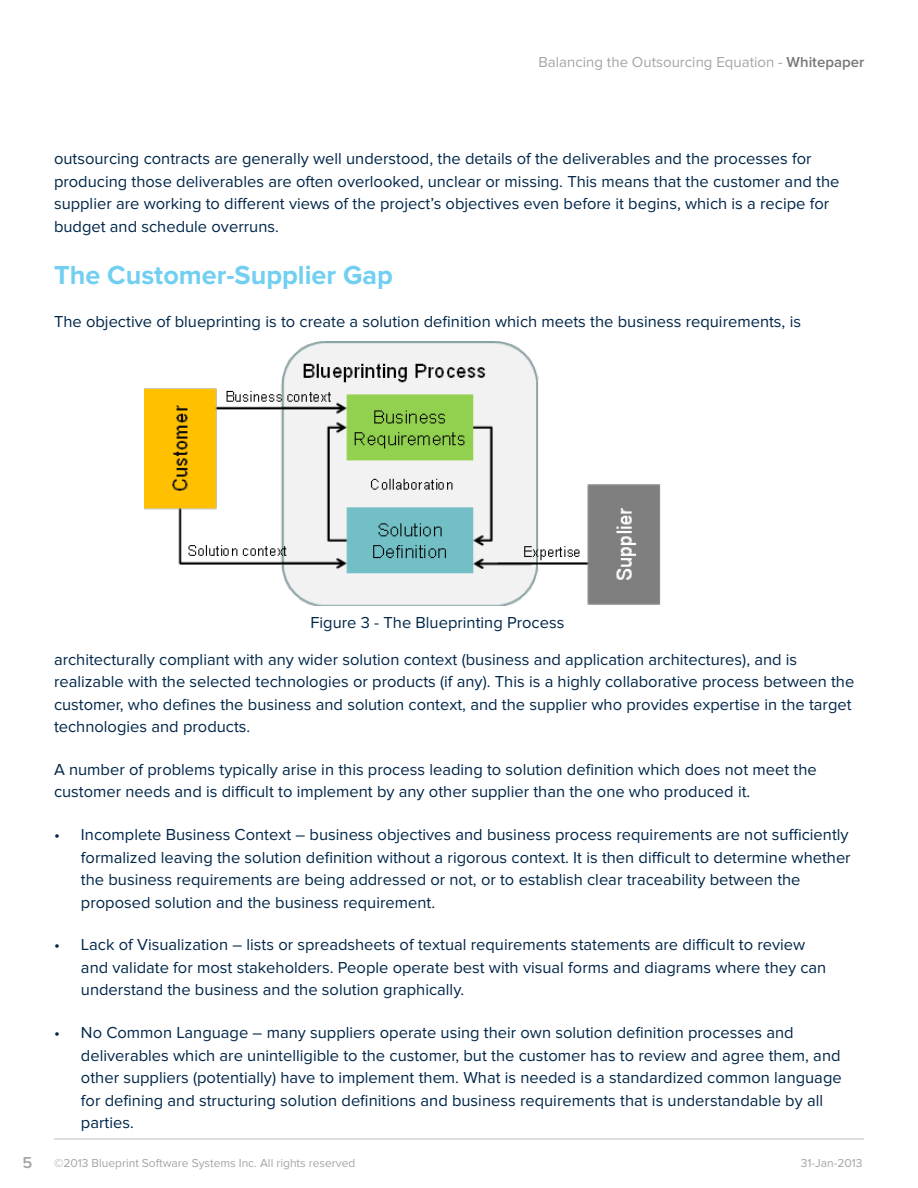
<style>
.page{position:relative;width:918px;height:1188px;background:#fff}
.page>*{position:absolute;margin:0;border:0;box-sizing:border-box;transform-origin:0 0}
.t1{font:700 27px "Proxima Nova";color:#71cff1}
.t2{font:16.5px/22.5px "Proxima Nova";color:#002649}
.t3{font:600 16.5px "Proxima Nova";color:#a3a5a8}
.t4{font:15px "Proxima Nova";color:#a3a5a8}
.t5{font:12px "Proxima Nova";color:#a3a5a8}
.s1{font-weight:600;color:#757779}
</style>
<div class="page">
<hr style="left:54px;top:1138px;width:810px;height:2px;background:#d1d3d4">
<img style="left:145px;top:341px;width:515px;height:265px">
<p class="t4" style="left:539px;top:53px;width:327px">Balancing the Outsourcing Equation - <span class="s1">Whitepaper</span></p>
<p class="t2" style="left:54px;top:148px;width:787px">outsourcing contracts are generally well understood, the details of the deliverables and the processes for producing those deliverables are often overlooked, unclear or missing. This means that the customer and the supplier are working to different views of the project’s objectives even before it begins, which is a recipe for budget and schedule overruns.</p>
<h1 class="t1" style="left:54px;top:260px;width:341px">The Customer-Supplier Gap</h1>
<p class="t2" style="left:54px;top:311px;width:749px">The objective of blueprinting is to create a solution definition which meets the business requirements, is</p>
<p class="t2" style="left:310px;top:612px;width:255px">Figure 3 - The Blueprinting Process</p>
<p class="t2" style="left:54px;top:648px;width:802px">architecturally compliant with any wider solution context (business and application architectures), and is realizable with the selected technologies or products (if any). This is a highly collaborative process between the customer, who defines the business and solution context, and the supplier who provides expertise in the target technologies and products.</p>
<p class="t2" style="left:54px;top:758px;width:764px">A number of problems typically arise in this process leading to solution definition which does not meet the customer needs and is difficult to implement by any other supplier than the one who produced it.</p>
<p class="t2" style="left:81px;top:824px;width:771px;text-indent:-27px">• Incomplete Business Context – business objectives and business process requirements are not sufficiently formalized leaving the solution definition without a rigorous context. It is then difficult to determine whether the business requirements are being addressed or not, or to establish clear traceability between the proposed solution and the business requirement.</p>
<p class="t2" style="left:81px;top:934px;width:747px;text-indent:-27px">• Lack of Visualization – lists or spreadsheets of textual requirements statements are difficult to review and validate for most stakeholders. People operate best with visual forms and diagrams where they can understand the business and the solution graphically.</p>
<p class="t2" style="left:81px;top:1022px;width:762px;text-indent:-27px">• No Common Language – many suppliers operate using their own solution definition processes and deliverables which are unintelligible to the customer, but the customer has to review and agree them, and other suppliers (potentially) have to implement them. What is needed is a standardized common language for defining and structuring solution definitions and business requirements that is understandable by all parties.</p>
<p class="t3" style="left:23px;top:1153px;width:11px">5</p>
<p class="t5" style="left:54px;top:1157px;width:303px">©2013 Blueprint Software Systems Inc. All rights reserved</p>
<p class="t5" style="left:801px;top:1157px;width:63px">31-Jan-2013</p>
</div>
